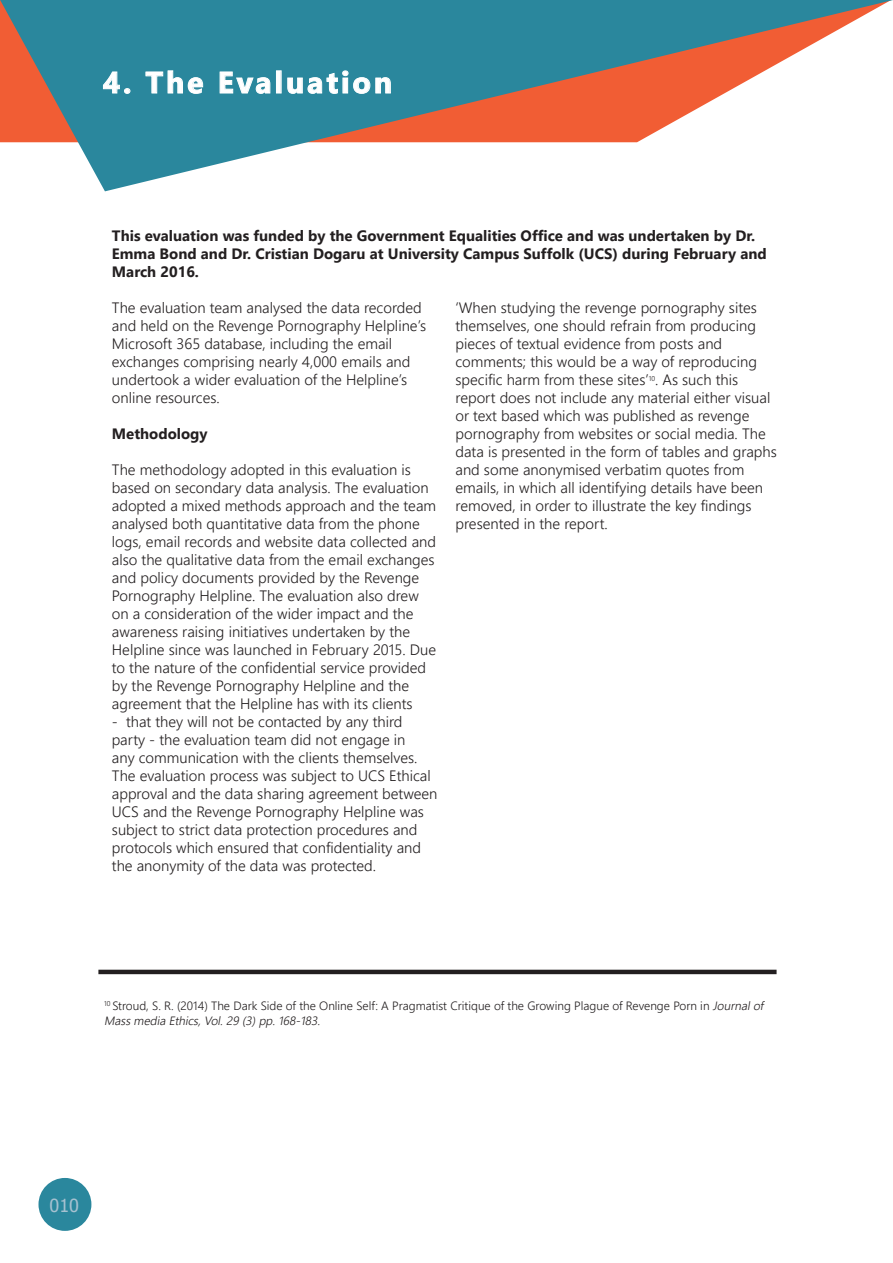
<style>
.page{position:relative;width:893px;height:1263px;background:#fff}
.page>*{position:absolute;margin:0;border:0;box-sizing:border-box;transform-origin:0 0}
.t1{font:700 30px "Nirmala UI";letter-spacing:.1em;color:#fff}
.t2{font:18px "Tahoma";color:#a6c1d0}
.t3{font:300 15px/18px "Nirmala UI";color:#231f20}
.t4{font:700 15px/18px "Nirmala UI";color:#231f20}
.t5{font:300 12px/14.4px "Nirmala UI";color:#231f20}
.s1{font-style:italic}
</style>
<div class="page">
<div style="left:38px;top:1178px;width:53px;height:53px;background:#2a879d;border-radius:50%"></div>
<svg style="left:0;top:0;width:893px;height:191px"></svg>
<svg style="left:103px;top:71px;width:28px;height:23px"></svg>
<svg style="left:145px;top:70px;width:58px;height:24px"></svg>
<svg style="left:219px;top:71px;width:52px;height:23px"></svg>
<div style="left:276px;top:71px;width:5px;height:22px;border:1px solid #fff"></div>
<svg style="left:287px;top:70px;width:104px;height:24px;background:#509cae"></svg>
<hr style="left:98px;top:970px;width:679px;height:4px;background:#231f20">
<p class="t1" style="left:103px;top:59px;width:291px">4. The Evaluation</p>
<p class="t4" style="left:112px;top:225px;width:656px">This evaluation was funded by the Government Equalities Office and was undertaken by Dr.<br>Emma Bond and Dr. Cristian Dogaru at University Campus Suffolk (UCS) during February and<br>March 2016.</p>
<p class="t3" style="left:112px;top:297px;width:316px">The evaluation team analysed the data recorded and held on the Revenge Pornography Helpline’s Microsoft 365 database, including the email exchanges comprising nearly 4,000 emails and undertook a wider evaluation of the Helpline’s online resources.</p>
<p class="t4" style="left:112px;top:423px;width:97px">Methodology</p>
<p class="t3" style="left:112px;top:459px;width:326px">The methodology adopted in this evaluation is based on secondary data analysis. The evaluation adopted a mixed methods approach and the team analysed both quantitative data from the phone logs, email records and website data collected and also the qualitative data from the email exchanges and policy documents provided by the Revenge Pornography Helpline. The evaluation also drew on a consideration of the wider impact and the awareness raising initiatives undertaken by the Helpline since was launched in February 2015. Due to the nature of the confidential service provided by the Revenge Pornography Helpline and the agreement that the Helpline has with its clients</p>
<p class="t3" style="left:112px;top:711px;width:327px">- that they will not be contacted by any third party - the evaluation team did not engage in<br>any communication with the clients themselves.<br>The evaluation process was subject to UCS Ethical approval and the data sharing agreement between UCS and the Revenge Pornography Helpline was subject to strict data protection procedures and protocols which ensured that confidentiality and the anonymity of the data was protected.</p>
<p class="t3" style="left:455px;top:297px;width:323px">‘When studying the revenge pornography sites themselves, one should refrain from producing pieces of textual evidence from posts and comments; this would be a way of reproducing specific harm from these sites’<sup>10</sup>. As such this report does not include any material either visual or text based which was published as revenge pornography from websites or social media. The data is presented in the form of tables and graphs and some anonymised verbatim quotes from emails, in which all identifying details have been removed, in order to illustrate the key findings presented in the report.</p>
<p class="t5" style="left:104px;top:998px;width:664px"><sup>10</sup> Stroud, S. R. (2014) The Dark Side of the Online Self: A Pragmatist Critique of the Growing Plague of Revenge Porn in <span class="s1">Journalof<br>Massmedia Ethics,Vol.29 (3)pp.168-183.</span></p>
<p class="t2" style="left:50px;top:1193px;width:31px">010</p>
</div>
